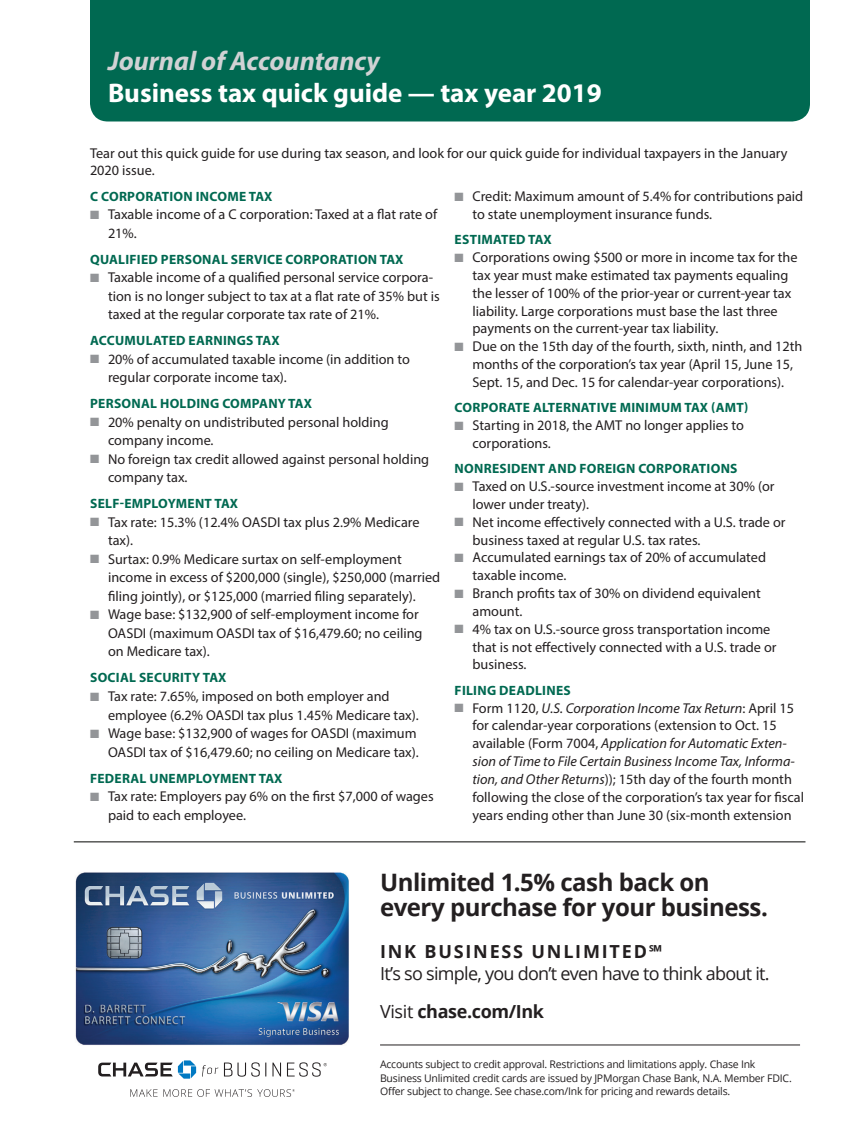
<style>
.page{position:relative;width:864px;height:1134px;background:#fff}
.page>*{position:absolute;margin:0;border:0;box-sizing:border-box;transform-origin:0 0}
.t1{font:700 27px "Myriad Pro";color:#fff}
.t2{font:italic 700 27px "Myriad Pro";color:#d1d2d4}
.t3{font:700 24px/24.6px "Open Sans";letter-spacing:-.02em;color:#231f20}
.t4{font:18px/38.1px "Open Sans";letter-spacing:-.04em;color:#231f20}
.t5{font:700 18px "Open Sans";letter-spacing:.1em;color:#231f20}
.t6{font:14.25px/17.9px "Myriad Pro";color:#231f20}
.t7{font:700 13.5px "Myriad Pro";letter-spacing:.02em;color:#006951}
.t8{font:10.5px/13.5px "Open Sans";letter-spacing:-.02em;color:#231f20}
.t9{font:10.5px "TT Slug OTF";color:#000}
.s1{color:#939598}
.s2{font-style:italic}
.s3{font-weight:700}
</style>
<div class="page">
<div style="left:90px;top:0;width:720px;height:122px;background:#006951"></div>
<img style="left:75px;top:872px;width:274px;height:173px">
<svg style="left:98px;top:1060px;width:98px;height:19px"></svg>
<svg style="left:202px;top:1062px;width:125px;height:15px"></svg>
<svg style="left:130px;top:1089px;width:165px;height:8px"></svg>
<hr style="left:380px;top:1045px;width:420px;height:1px;background:#231f20">
<hr style="left:74px;top:842px;width:731px;height:1px;background:#040503">
<h1 class="t2" style="left:108px;top:43px;width:273px">Journal of Accountancy</h1>
<h1 class="t1" style="left:108px;top:75px;width:495px">Business tax quick guide — tax year 2019</h1>
<p class="t6" style="left:90px;top:143px;width:699px">Tear out this quick guide for use during tax season, and look for our quick guide for individual taxpayers in the January<br>2020 issue.</p>
<p class="t7" style="left:90px;top:187px;width:184px">C CORPORATION INCOME TAX</p>
<p class="t6" style="left:108px;top:205px;width:331px;line-height:18.5px;text-indent:-18px"><span class="s1">■</span> Taxable income of a C corporation: Taxed at a flat rate of<br>21%.</p>
<p class="t7" style="left:90px;top:250px;width:315px">QUALIFIED PERSONAL SERVICE CORPORATION TAX</p>
<p class="t6" style="left:108px;top:268px;width:333px;line-height:18.5px;text-indent:-18px"><span class="s1">■</span> Taxable income of a qualified personal service corpora&shy;tion is no longer subject to tax at a flat rate of 35% but is taxed at the regular corporate tax rate of 21%.</p>
<p class="t7" style="left:90px;top:332px;width:191px">ACCUMULATED EARNINGS TAX</p>
<p class="t6" style="left:108px;top:350px;width:304px;line-height:18.5px;text-indent:-18px"><span class="s1">■</span> 20% of accumulated taxable income (in addition to regular corporate income tax).</p>
<p class="t7" style="left:90px;top:395px;width:223px">PERSONAL HOLDING COMPANY TAX</p>
<p class="t6" style="left:108px;top:413px;width:282px;line-height:18.5px;text-indent:-18px"><span class="s1">■</span> 20% penalty on undistributed personal holding company income.</p>
<p class="t6" style="left:108px;top:450px;width:323px;line-height:18.5px;text-indent:-18px"><span class="s1">■</span> No foreign tax credit allowed against personal holding company tax.</p>
<p class="t7" style="left:90px;top:495px;width:150px">SELF-EMPLOYMENT TAX</p>
<p class="t6" style="left:108px;top:513px;width:313px;line-height:18.5px;text-indent:-18px"><span class="s1">■</span> Tax rate: 15.3% (12.4% OASDI tax plus 2.9% Medicare tax).</p>
<p class="t6" style="left:108px;top:550px;width:334px;line-height:18.5px;text-indent:-18px"><span class="s1">■</span> Surtax: 0.9% Medicare surtax on self-employment income in excess of $200,000 (single), $250,000 (married filing jointly), or $125,000 (married filing separately).</p>
<p class="t6" style="left:108px;top:605px;width:316px;line-height:18.5px;text-indent:-18px"><span class="s1">■</span> Wage base: $132,900 of self-employment income for<br>OASDI (maximum OASDI tax of $16,479.60; no ceiling on Medicare tax).</p>
<p class="t7" style="left:90px;top:669px;width:138px">SOCIAL SECURITY TAX</p>
<p class="t6" style="left:108px;top:687px;width:312px;line-height:18.5px;text-indent:-18px"><span class="s1">■</span> Tax rate: 7.65%, imposed on both employer and employee (6.2% OASDI tax plus 1.45% Medicare tax).</p>
<p class="t6" style="left:90px;top:724px;width:330px;line-height:18.5px;text-align:right"><span class="s1">■</span> Wage base: $132,900 of wages for OASDI (maximum<br>OASDI tax of $16,479.60; no ceiling on Medicare tax).</p>
<p class="t7" style="left:90px;top:769px;width:194px">FEDERAL UNEMPLOYMENT TAX</p>
<p class="t6" style="left:108px;top:787px;width:327px;line-height:18.5px;text-indent:-18px"><span class="s1">■</span> Tax rate: Employers pay 6% on the first $7,000 of wages paid to each employee.</p>
<p class="t9" style="left:423px;top:787px;width:18px">T:8”</p>
<p class="t6" style="left:472px;top:187px;width:332px;text-indent:-18px"><span class="s1">■</span> Credit: Maximum amount of 5.4% for contributions paid to state unemployment insurance funds.</p>
<p class="t7" style="left:455px;top:231px;width:99px">ESTIMATED TAX</p>
<p class="t6" style="left:472px;top:248px;width:327px;text-indent:-18px"><span class="s1">■</span> Corporations owing $500 or more in income tax for the tax year must make estimated tax payments equaling the lesser of 100% of the prior-year or current-year tax liability. Large corporations must base the last three payments on the current-year tax liability.</p>
<p class="t6" style="left:472px;top:337px;width:332px;text-indent:-18px"><span class="s1">■</span> Due on the 15th day of the fourth, sixth, ninth, and 12th months of the corporation’s tax year (April 15, June 15,<br>Sept. 15, and Dec. 15 for calendar-year corporations).</p>
<p class="t7" style="left:455px;top:399px;width:295px">CORPORATE ALTERNATIVE MINIMUM TAX (AMT)</p>
<p class="t6" style="left:472px;top:416px;width:273px;text-indent:-18px"><span class="s1">■</span> Starting in 2018, the AMT no longer applies to corporations.</p>
<p class="t7" style="left:455px;top:460px;width:284px">NONRESIDENT AND FOREIGN CORPORATIONS</p>
<p class="t6" style="left:472px;top:477px;width:304px;text-indent:-18px"><span class="s1">■</span> Taxed on U.S.-source investment income at 30% (or lower under treaty).</p>
<p class="t6" style="left:472px;top:513px;width:315px;text-indent:-18px"><span class="s1">■</span> Net income effectively connected with a U.S. trade or business taxed at regular U.S. tax rates.</p>
<p class="t6" style="left:472px;top:549px;width:295px;text-indent:-18px"><span class="s1">■</span> Accumulated earnings tax of 20% of accumulated taxable income.</p>
<p class="t6" style="left:472px;top:584px;width:290px;text-indent:-18px"><span class="s1">■</span> Branch profits tax of 30% on dividend equivalent amount.</p>
<p class="t6" style="left:472px;top:620px;width:306px;text-indent:-18px"><span class="s1">■</span> 4% tax on U.S.-source gross transportation income that is not effectively connected with a U.S. trade or business.</p>
<p class="t7" style="left:455px;top:681px;width:118px">FILING DEADLINES</p>
<p class="t6" style="left:472px;top:699px;width:333px;text-indent:-18px"><span class="s1">■</span> Form 1120, <span class="s2">U.S. Corporation Income Tax Return</span>: April 15 for calendar-year corporations (extension to Oct. 15 available (Form 7004, <span class="s2">Application for Automatic Exten&shy;sion of Time to File Certain Business Income Tax, Informa&shy;tion, and Other Returns</span>)); 15th day of the fourth month following the close of the corporation’s tax year for fiscal years ending other than June 30 (six-month extension</p>
<h2 class="t3" style="left:380px;top:870px;width:389px">Unlimited 1.5% cash back on every purchase for your business.</h2>
<p class="t5" style="left:380px;top:939px;width:283px">INK BUSINESS UNLIMITED℠</p>
<p class="t4" style="left:380px;top:954px;width:391px">It’s so simple, you don’t even have to think about it.<br>Visit <span class="s3">chase.com/Ink</span></p>
<p class="t8" style="left:380px;top:1058px;width:413px">Accounts subject to credit approval. Restrictions and limitations apply. Chase Ink<br>Business Unlimited credit cards are issued by JPMorgan Chase Bank, N.A. Member FDIC.<br>Offer subject to change. See chase.com/Ink for pricing and rewards details.</p>
</div>
